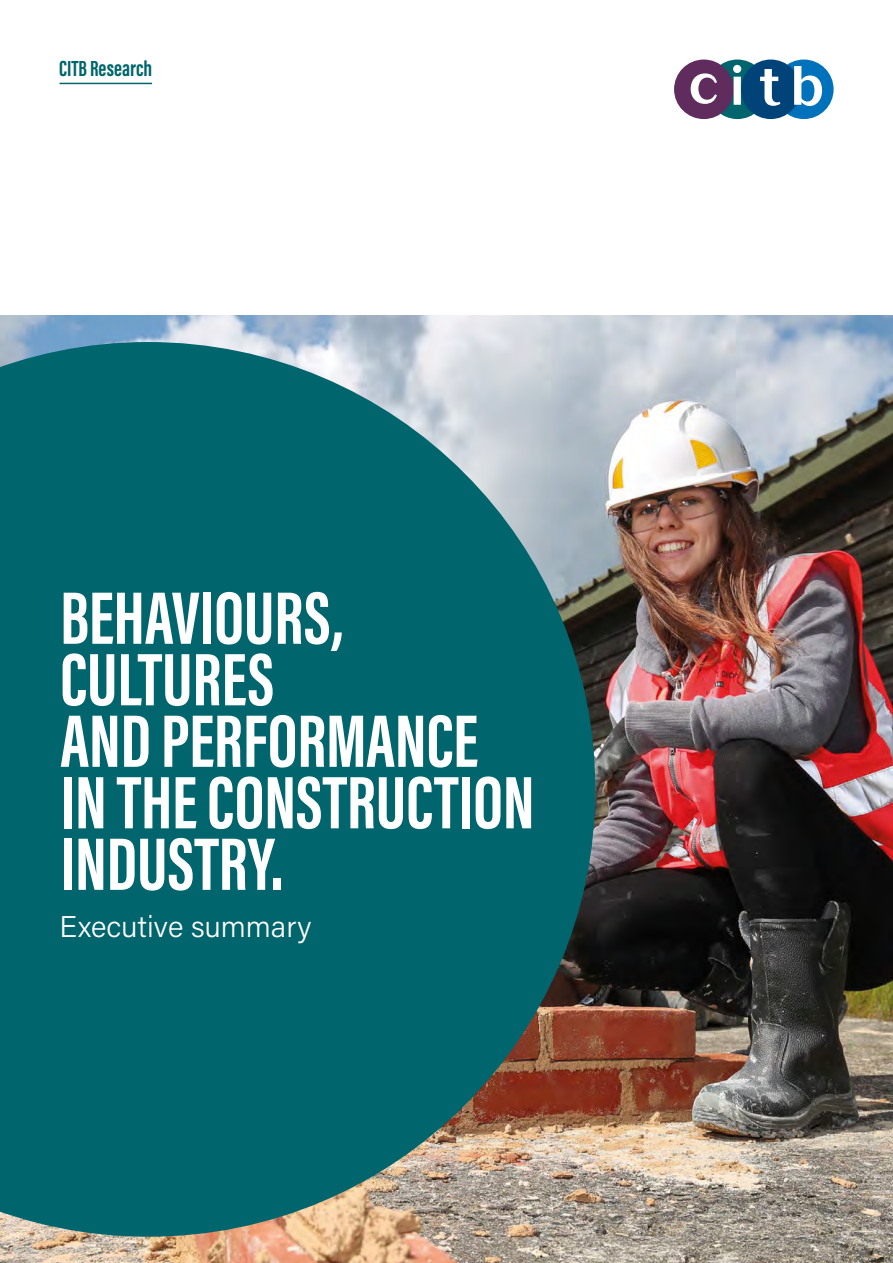
<style>
.page{position:relative;width:893px;height:1263px;background:#fff}
.page>*{position:absolute;margin:0;border:0;box-sizing:border-box;transform-origin:0 0}
.t1{font:700 76.5px/61.5px "Acumin Pro Extra Cond";color:#fff}
.t2{font:300 30px "Acumin Pro";color:#fff}
.t3{font:700 22.5px "Acumin Pro Extra Cond";color:#00656c}
</style>
<div class="page">
<img style="left:0;top:316px;width:893px;height:947px">
<div style="left:774px;top:60px;width:60px;height:59px;background:#0072bb;border-radius:50%"></div>
<div style="left:708px;top:60px;width:59px;height:59px;background:#00656c;border-radius:50%"></div>
<div style="left:741px;top:60px;width:59px;height:59px;background:#004379;border-radius:50%"></div>
<div style="left:674px;top:60px;width:60px;height:59px;background:#602c5e;border-radius:50%"></div>
<svg style="left:691px;top:73px;width:26px;height:31px"></svg>
<svg style="left:733px;top:65px;width:8px;height:40px"></svg>
<svg style="left:760px;top:69px;width:20px;height:37px"></svg>
<svg style="left:794px;top:66px;width:28px;height:40px"></svg>
<svg style="left:0;top:342px;width:595px;height:895px;background:#1c6f73"></svg>
<hr style="left:60px;top:83px;width:92px;height:1px;background:#00656c">
<p class="t3" style="left:59px;top:55px;width:95px">CITB Research</p>
<p class="t1" style="left:60px;top:587px;width:476px">BEHAVIOURS,<br>CULTURES<br>AND PERFORMANCE<br>IN THE CONSTRUCTION<br>INDUSTRY.</p>
<p class="t2" style="left:60px;top:906px;width:253px">Executive summary</p>
</div>
